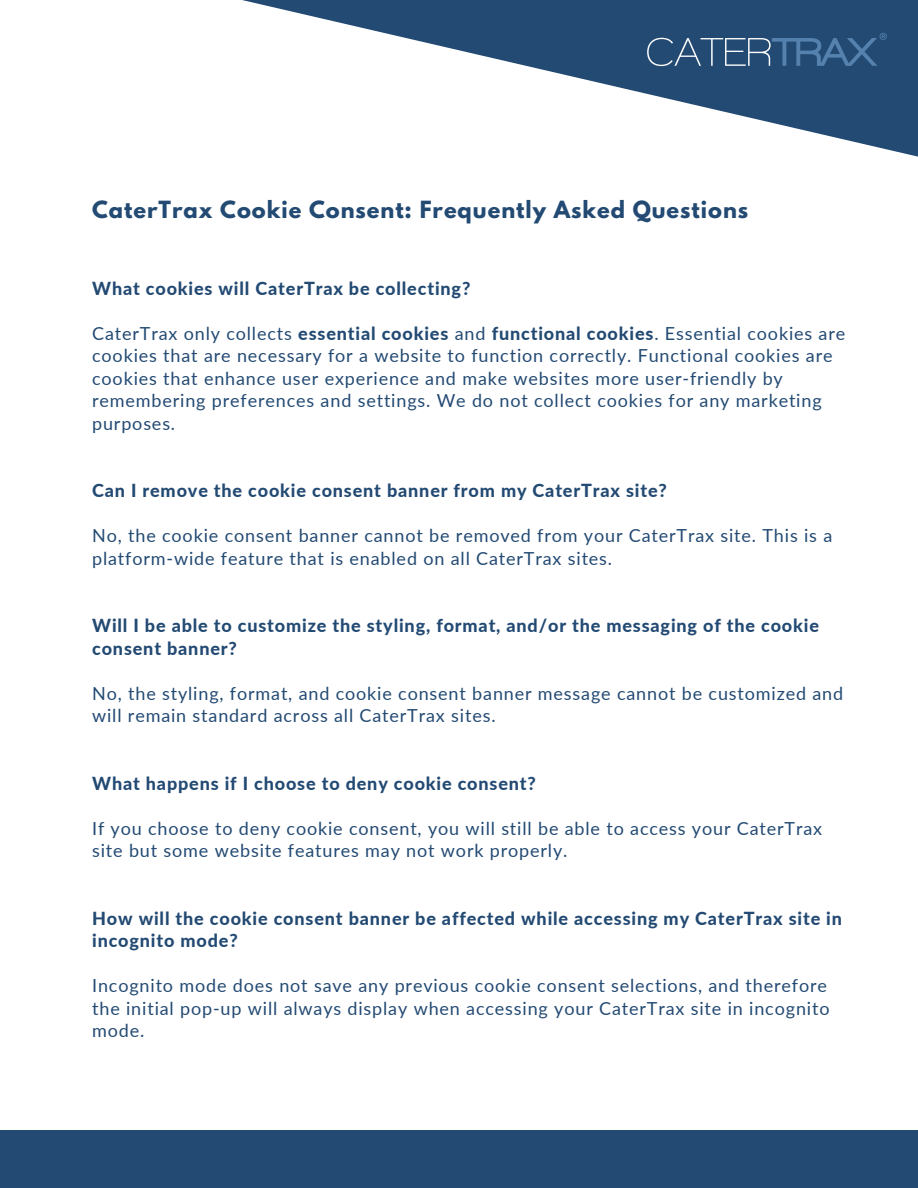
<style>
.page{position:relative;width:918px;height:1188px;background:#fff}
.page>*{position:absolute;margin:0;border:0;box-sizing:border-box;transform-origin:0 0}
.t1{font:700 21px "League Spartan";letter-spacing:.045em;color:#234a73}
.t2{font:18px/22.5px "Lato";letter-spacing:.045em;color:#234a73}
.t3{font:800 18px/22.5px "Lato";letter-spacing:.045em;color:#234a73}
.s1{font-weight:800}
</style>
<div class="page">
<svg style="left:242px;top:0;width:676px;height:157px"></svg>
<div style="left:0;top:1131px;width:918px;height:57px;background:#234a73"></div>
<svg style="left:647px;top:33px;width:240px;height:33px;background:#385d84"></svg>
<h2 class="t1" style="left:92px;top:199px;width:658px">CaterTrax Cookie Consent: Frequently Asked Questions</h2>
<p class="t3" style="left:92px;top:277px;width:380px">What cookies will CaterTrax be collecting?</p>
<p class="t2" style="left:92px;top:322px;width:755px">CaterTrax only collects <span class="s1">essential cookies</span> and <span class="s1">functional cookies</span>. Essential cookies are cookies that are necessary for a website to function correctly. Functional cookies are cookies that enhance user experience and make websites more user-friendly by remembering preferences and settings. We do not collect cookies for any marketing purposes.</p>
<p class="t3" style="left:92px;top:479px;width:576px">Can I remove the cookie consent banner from my CaterTrax site?</p>
<h1 class="t2" style="left:92px;top:524px;width:742px">No, the cookie consent banner cannot be removed from your CaterTrax site. This is a platform-wide feature that is enabled on all CaterTrax sites.</h1>
<h2 class="t3" style="left:92px;top:614px;width:728px">Will I be able to customize the styling, format, and/or the messaging of the cookie consent banner?</h2>
<p class="t2" style="left:92px;top:682px;width:753px">No, the styling, format, and cookie consent banner message cannot be customized and will remain standard across all CaterTrax sites.</p>
<h2 class="t3" style="left:92px;top:772px;width:445px">What happens if I choose to deny cookie consent?</h2>
<p class="t2" style="left:92px;top:817px;width:732px">If you choose to deny cookie consent, you will still be able to access your CaterTrax site but some website features may not work properly.</p>
<h2 class="t3" style="left:92px;top:907px;width:751px">How will the cookie consent banner be affected while accessing my CaterTrax site in incognito mode?</h2>
<p class="t2" style="left:92px;top:974px;width:739px">Incognito mode does not save any previous cookie consent selections, and therefore the initial pop-up will always display when accessing your CaterTrax site in incognito mode.</p>
</div>
